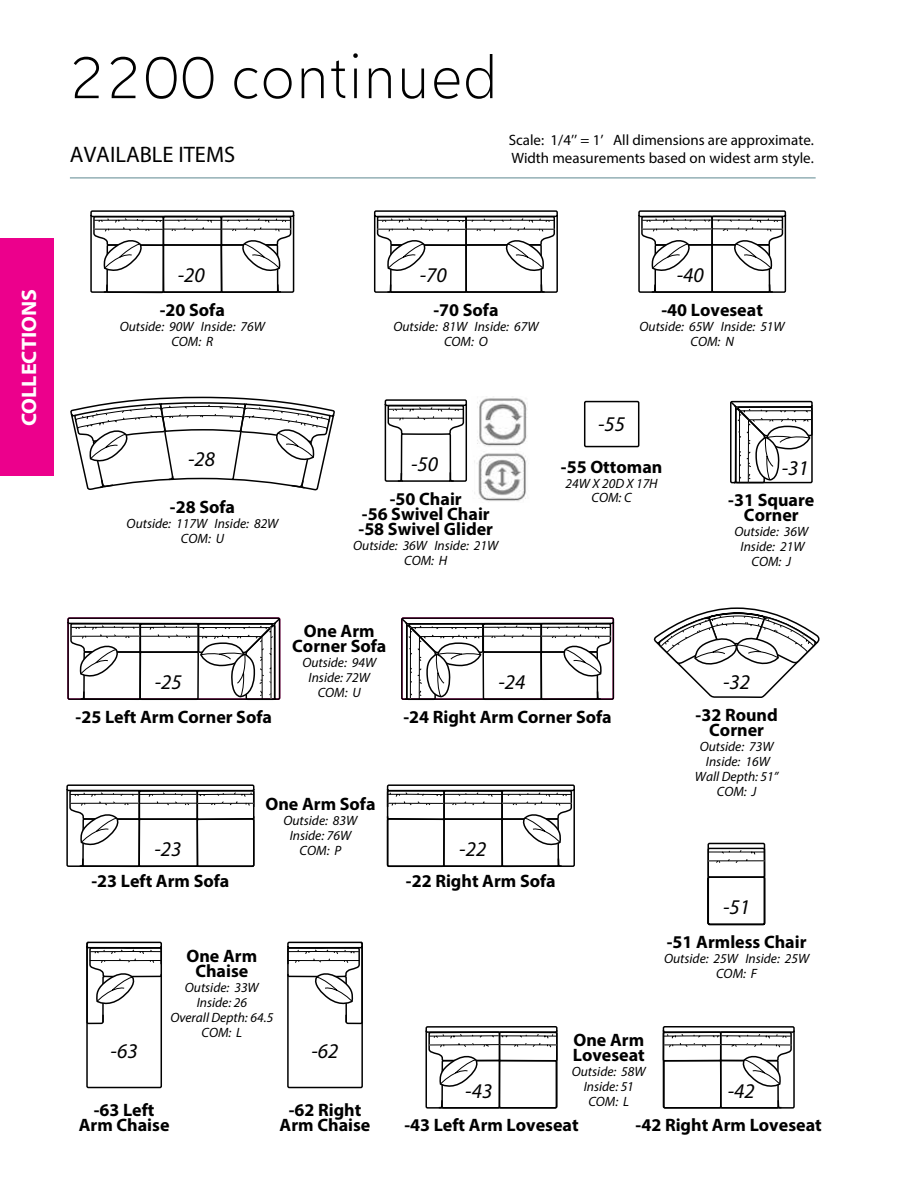
<style>
.page{position:relative;width:918px;height:1188px;background:#fff}
.page>*{position:absolute;margin:0;border:0;box-sizing:border-box;transform-origin:0 0}
.t1{font:200 57px "Creo";color:#000}
.t2{font:22.5px "Myriad Pro";color:#000}
.t3{font:italic 21px "Myriad Pro";color:#000}
.t4{font:700 21px "Myriad Pro";color:#fff;scale:1.05 1}
.t5{font:700 18px/15px "Myriad Pro";color:#000;text-align:center}
.t6{font:15px/18px "Myriad Pro";color:#000}
.t7{font:italic 13.5px/15px "Myriad Pro";color:#000;text-align:center}
</style>
<div class="page">
<div style="left:0;top:239px;width:54px;height:237px;background:#ec008c"></div>
<div style="left:90px;top:210px;width:204px;height:83px;border:2px solid #000"></div>
<svg style="left:278px;top:283px;width:4px;height:10px"></svg>
<div style="left:163px;top:244px;width:59px;height:49px;border:1px solid #000"></div>
<div style="left:221px;top:244px;width:57px;height:49px;border:1px solid #000"></div>
<svg style="left:102px;top:290px;width:7px;height:3px"></svg>
<div style="left:106px;top:244px;width:58px;height:49px;border:1px solid #000"></div>
<svg style="left:90px;top:213px;width:204px;height:64px"></svg>
<svg style="left:70px;top:397px;width:265px;height:93px"></svg>
<svg style="left:730px;top:401px;width:83px;height:82px"></svg>
<div style="left:638px;top:210px;width:148px;height:83px;border:2px solid #000"></div>
<svg style="left:638px;top:213px;width:148px;height:80px"></svg>
<img style="left:474px;top:453px;width:53px;height:48px">
<div style="left:385px;top:399px;width:82px;height:83px;border:2px solid #000"></div>
<svg style="left:385px;top:402px;width:82px;height:80px"></svg>
<img style="left:477px;top:396px;width:51px;height:51px">
<div style="left:374px;top:210px;width:184px;height:83px;border:2px solid #000"></div>
<svg style="left:374px;top:213px;width:184px;height:80px"></svg>
<svg style="left:654px;top:607px;width:166px;height:91px"></svg>
<div style="left:66px;top:784px;width:188px;height:83px;border:2px solid #000"></div>
<svg style="left:78px;top:864px;width:4px;height:3px"></svg>
<div style="left:138px;top:818px;width:60px;height:49px;border:1px solid #000"></div>
<div style="left:82px;top:818px;width:58px;height:49px;border:1px solid #000"></div>
<div style="left:197px;top:818px;width:58px;height:49px;border:1px solid #000"></div>
<svg style="left:66px;top:788px;width:189px;height:63px"></svg>
<div style="left:387px;top:784px;width:188px;height:83px;border:2px solid #000"></div>
<svg style="left:559px;top:857px;width:4px;height:10px"></svg>
<div style="left:443px;top:818px;width:60px;height:49px;border:1px solid #000"></div>
<div style="left:501px;top:818px;width:58px;height:49px;border:1px solid #000"></div>
<div style="left:387px;top:818px;width:58px;height:49px;border:1px solid #000"></div>
<svg style="left:387px;top:788px;width:188px;height:63px"></svg>
<svg style="left:401px;top:617px;width:213px;height:83px"></svg>
<svg style="left:67px;top:617px;width:213px;height:83px"></svg>
<svg style="left:707px;top:842px;width:59px;height:83px"></svg>
<div style="left:425px;top:1026px;width:133px;height:83px;border:2px solid #000"></div>
<svg style="left:425px;top:1029px;width:133px;height:80px"></svg>
<div style="left:663px;top:1026px;width:132px;height:83px;border:2px solid #000"></div>
<svg style="left:663px;top:1029px;width:132px;height:80px"></svg>
<div style="left:86px;top:942px;width:76px;height:146px;border:2px solid #000"></div>
<svg style="left:86px;top:942px;width:76px;height:83px"></svg>
<div style="left:287px;top:942px;width:76px;height:146px;border:2px solid #000"></div>
<svg style="left:287px;top:942px;width:76px;height:83px"></svg>
<div style="left:584px;top:401px;width:55px;height:46px;border:2px solid #000"></div>
<hr style="left:70px;top:177px;width:746px;height:2px;background:#93b0b5">
<h1 class="t1" style="left:68px;top:44px;width:432px">2200 continued</h1>
<h2 class="t2" style="left:70px;top:141px;width:167px">AVAILABLE ITEMS</h2>
<p class="t6" style="left:509px;top:131px;width:307px">Scale: 1/4’’ = 1’ All dimensions are approximate.<br>Width measurements based on widest arm style.</p>
<h3 class="t4" style="left:16px;top:426px;width:132px;rotate:-90deg">COLLECTIONS</h3>
<h3 class="t3" style="left:178px;top:262px;width:29px">-20</h3>
<h3 class="t5" style="left:160px;top:302px;width:67px">-20 Sofa</h3>
<p class="t7" style="left:120px;top:318px;width:147px">Outside: 90W Inside: 76W<br>COM: R</p>
<h3 class="t3" style="left:188px;top:446px;width:29px">-28</h3>
<h3 class="t5" style="left:170px;top:499px;width:67px">-28 Sofa</h3>
<p class="t7" style="left:127px;top:516px;width:153px">Outside: 117W Inside: 82W<br>COM: U</p>
<h3 class="t3" style="left:420px;top:262px;width:29px">-70</h3>
<h3 class="t5" style="left:433px;top:302px;width:67px">-70 Sofa</h3>
<p class="t7" style="left:393px;top:318px;width:147px">Outside: 81W Inside: 67W<br>COM: O</p>
<h3 class="t3" style="left:677px;top:262px;width:29px">-40</h3>
<h3 class="t5" style="left:661px;top:302px;width:103px">-40 Loveseat</h3>
<p class="t7" style="left:640px;top:318px;width:147px">Outside: 65W Inside: 51W<br>COM: N</p>
<h3 class="t3" style="left:411px;top:451px;width:29px">-50</h3>
<h3 class="t5" style="left:359px;top:491px;width:136px">-50 Chair<br>-56 Swivel Chair -58 Swivel Glider</h3>
<p class="t7" style="left:353px;top:537px;width:147px">Outside: 36W Inside: 21W<br>COM: H</p>
<h3 class="t3" style="left:598px;top:411px;width:29px">-55</h3>
<h3 class="t5" style="left:561px;top:458px;width:103px">-55 Ottoman</h3>
<p class="t7" style="left:566px;top:475px;width:94px">24W X 20D X 17H<br>COM: C</p>
<h3 class="t3" style="left:782px;top:455px;width:29px">-31</h3>
<h3 class="t5" style="left:728px;top:492px;width:88px">-31 Square<br>Corner</h3>
<p class="t7" style="left:734px;top:524px;width:75px">Outside: 36W<br>Inside: 21W<br>COM: J</p>
<h3 class="t5" style="left:292px;top:623px;width:96px">One Arm<br>Corner Sofa</h3>
<p class="t7" style="left:302px;top:655px;width:75px">Outside: 94W<br>Inside: 72W<br>COM: U</p>
<h3 class="t3" style="left:155px;top:669px;width:29px">-25</h3>
<h3 class="t3" style="left:498px;top:669px;width:29px">-24</h3>
<h3 class="t5" style="left:76px;top:709px;width:198px">-25 Left Arm Corner Sofa</h3>
<h3 class="t5" style="left:403px;top:709px;width:210px">-24 Right Arm Corner Sofa</h3>
<h3 class="t5" style="left:265px;top:796px;width:112px">One Arm Sofa</h3>
<p class="t7" style="left:284px;top:813px;width:75px">Outside: 83W<br>Inside: 76W<br>COM: P</p>
<h3 class="t3" style="left:154px;top:836px;width:29px">-23</h3>
<h3 class="t3" style="left:459px;top:836px;width:29px">-22</h3>
<h3 class="t5" style="left:91px;top:873px;width:140px">-23 Left Arm Sofa</h3>
<h3 class="t5" style="left:406px;top:873px;width:151px">-22 Right Arm Sofa</h3>
<h3 class="t3" style="left:723px;top:669px;width:29px">-32</h3>
<h3 class="t5" style="left:696px;top:707px;width:84px">-32 Round<br>Corner</h3>
<p class="t7" style="left:695px;top:739px;width:85px">Outside: 73W<br>Inside: 16W<br>Wall Depth: 51”<br>COM: J</p>
<h3 class="t5" style="left:187px;top:948px;width:72px">One Arm<br>Chaise</h3>
<p class="t7" style="left:170px;top:979px;width:105px">Outside: 33W<br>Inside: 26<br>Overall Depth: 64.5<br>COM: L</p>
<h3 class="t3" style="left:111px;top:1038px;width:29px">-63</h3>
<h3 class="t3" style="left:312px;top:1038px;width:29px">-62</h3>
<h3 class="t5" style="left:79px;top:1102px;width:92px">-63 Left<br>Arm Chaise</h3>
<h3 class="t5" style="left:280px;top:1102px;width:92px">-62 Right<br>Arm Chaise</h3>
<h3 class="t3" style="left:723px;top:894px;width:29px">-51</h3>
<h3 class="t5" style="left:667px;top:934px;width:141px">-51 Armless Chair</h3>
<p class="t7" style="left:664px;top:951px;width:147px">Outside: 25W Inside: 25W<br>COM: F</p>
<h3 class="t5" style="left:573px;top:1032px;width:74px;text-align:left">One Arm<br>Loveseat</h3>
<p class="t7" style="left:572px;top:1064px;width:75px">Outside: 58W<br>Inside: 51<br>COM: L</p>
<h3 class="t3" style="left:465px;top:1078px;width:29px">-43</h3>
<h3 class="t3" style="left:728px;top:1078px;width:29px">-42</h3>
<h3 class="t5" style="left:404px;top:1117px;width:176px">-43 Left Arm Loveseat</h3>
<h3 class="t5" style="left:636px;top:1117px;width:188px">-42 Right Arm Loveseat</h3>
</div>
